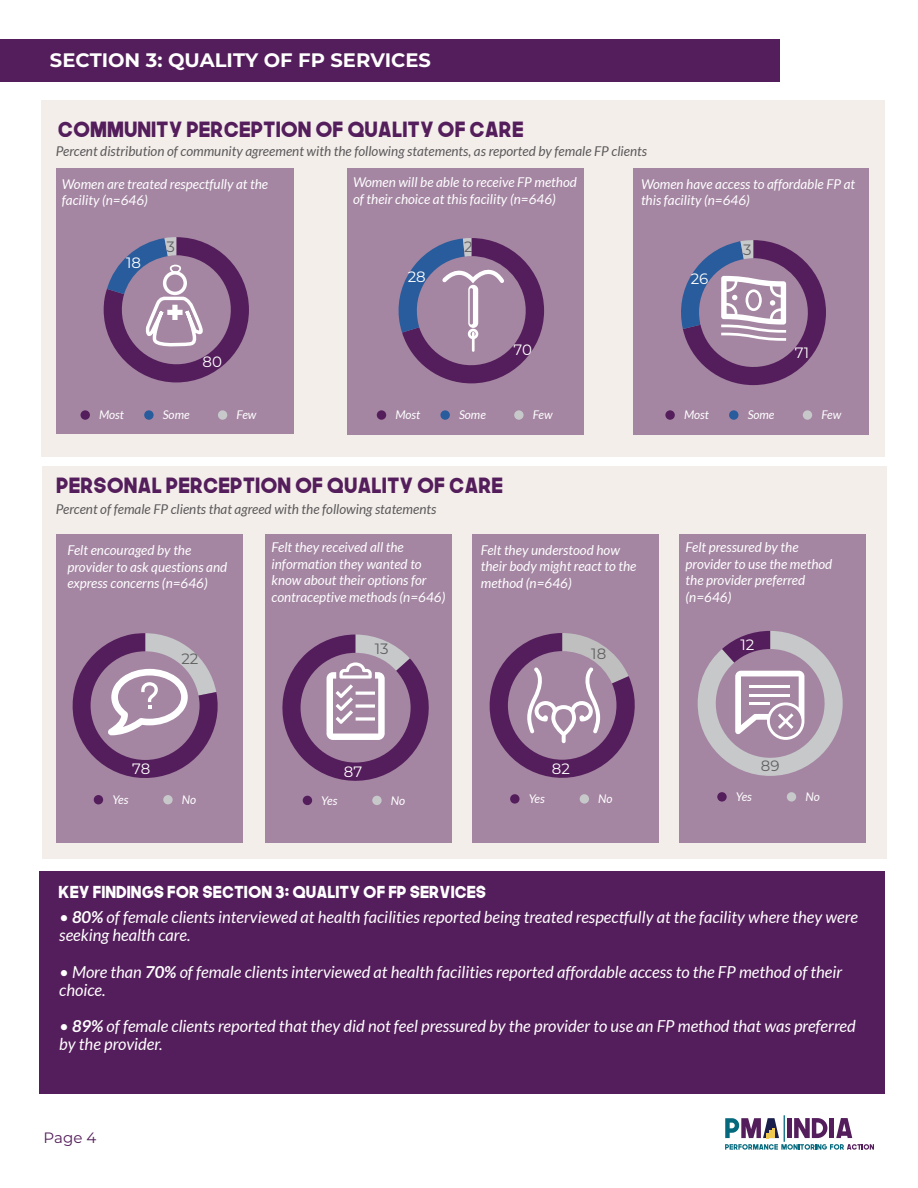
<style>
.page{position:relative;width:918px;height:1188px;background:#fff}
.page>*{position:absolute;margin:0;border:0;box-sizing:border-box;transform-origin:0 0}
.t1{font:21px "The Next Font";color:#541d5b}
.t2{font:700 19.5px "Montserrat";color:#fff}
.t3{font:italic 16.5px/18px "Lato";color:#fff}
.t4{font:16.5px "The Next Font";color:#fff}
.t5{font:15px "Montserrat";color:#fff}
.t6{font:15px "Montserrat";color:#606061}
.t7{font:15px "Montserrat";color:#541d5a}
.t8{font:italic 13.5px/16.5px "Lato";color:#fff}
.t9{font:italic 13.5px "Lato";color:#5a595b}
.t10{font:italic 12px "Lato";color:#fff}
.s1{font-weight:700}
</style>
<div class="page">
<div style="left:42px;top:466px;width:844px;height:393px;background:#f4eeea"></div>
<div style="left:56px;top:534px;width:187px;height:308px;background:#a485a2"></div>
<div style="left:41px;top:100px;width:844px;height:356px;background:#f4eeea"></div>
<div style="left:56px;top:169px;width:237px;height:265px;background:#a485a2"></div>
<div style="left:81px;top:410px;width:9px;height:10px;background:#541d5b;border-radius:50%"></div>
<div style="left:144px;top:410px;width:10px;height:10px;background:#285c9c;border-radius:50%"></div>
<div style="left:218px;top:410px;width:9px;height:10px;background:#c6c8ca;border-radius:50%"></div>
<div style="left:347px;top:169px;width:236px;height:266px;background:#a485a2"></div>
<div style="left:633px;top:169px;width:236px;height:266px;background:#a485a2"></div>
<div style="left:94px;top:795px;width:9px;height:9px;background:#541d5b;border-radius:50%"></div>
<div style="left:163px;top:795px;width:10px;height:9px;background:#c6c8ca;border-radius:50%"></div>
<div style="left:0;top:40px;width:780px;height:42px;background:#541d5b"></div>
<div style="left:377px;top:410px;width:9px;height:10px;background:#541d5b;border-radius:50%"></div>
<div style="left:440px;top:410px;width:10px;height:10px;background:#285c9c;border-radius:50%"></div>
<div style="left:514px;top:410px;width:10px;height:10px;background:#c6c8ca;border-radius:50%"></div>
<div style="left:665px;top:410px;width:10px;height:10px;background:#541d5b;border-radius:50%"></div>
<div style="left:729px;top:410px;width:9px;height:10px;background:#285c9c;border-radius:50%"></div>
<div style="left:803px;top:410px;width:9px;height:10px;background:#c6c8ca;border-radius:50%"></div>
<div style="left:265px;top:534px;width:187px;height:308px;background:#a485a2"></div>
<div style="left:303px;top:796px;width:9px;height:9px;background:#541d5b;border-radius:50%"></div>
<div style="left:372px;top:796px;width:10px;height:9px;background:#c6c8ca;border-radius:50%"></div>
<div style="left:472px;top:534px;width:187px;height:308px;background:#a485a2"></div>
<div style="left:510px;top:794px;width:10px;height:10px;background:#541d5b;border-radius:50%"></div>
<div style="left:580px;top:794px;width:9px;height:10px;background:#c6c8ca;border-radius:50%"></div>
<div style="left:680px;top:534px;width:186px;height:308px;background:#a485a2"></div>
<div style="left:717px;top:792px;width:10px;height:10px;background:#541d5b;border-radius:50%"></div>
<div style="left:787px;top:792px;width:9px;height:10px;background:#c6c8ca;border-radius:50%"></div>
<div style="left:40px;top:871px;width:845px;height:223px;background:#541d5b"></div>
<svg style="left:104px;top:168px;width:145px;height:214px"></svg>
<svg style="left:398px;top:238px;width:146px;height:145px"></svg>
<svg style="left:681px;top:240px;width:145px;height:145px"></svg>
<svg style="left:72px;top:633px;width:146px;height:145px"></svg>
<svg style="left:282px;top:635px;width:147px;height:146px"></svg>
<svg style="left:489px;top:633px;width:146px;height:145px"></svg>
<svg style="left:698px;top:631px;width:145px;height:145px"></svg>
<svg style="left:725px;top:1115px;width:149px;height:35px"></svg>
<h2 class="t2" style="left:50px;top:46px;width:383px">SECTION 3: QUALITY OF FP SERVICES</h2>
<h1 class="t1" style="left:58px;top:115px;width:467px">COMMUNITY PERCEPTION OF QUALITY OF CARE</h1>
<p class="t9" style="left:56px;top:143px;width:593px">Percent distribution of community agreement with the following statements, as reported by female FP clients</p>
<p class="t8" style="left:62px;top:176px;width:208px">Women are treated respectfully at the facility (n=646)</p>
<p class="t8" style="left:353px;top:175px;width:225px">Women will be able to receive FP method of their choice at this facility (n=646)</p>
<p class="t8" style="left:641px;top:176px;width:216px">Women have access to affordable FP at this facility (n=646)</p>
<p class="t5" style="left:126px;top:252px;width:16px">18</p>
<p class="t6" style="left:167px;top:237px;width:10px">3</p>
<p class="t5" style="left:203px;top:351px;width:21px">80</p>
<p class="t10" style="left:99px;top:408px;width:26px">Most</p>
<p class="t10" style="left:163px;top:408px;width:28px">Some</p>
<p class="t10" style="left:237px;top:408px;width:21px">Few</p>
<p class="t5" style="left:408px;top:267px;width:20px">28</p>
<p class="t6" style="left:464px;top:237px;width:10px">2</p>
<p class="t5" style="left:514px;top:339px;width:20px">70</p>
<p class="t5" style="left:691px;top:268px;width:19px">26</p>
<p class="t6" style="left:743px;top:240px;width:10px">3</p>
<p class="t5" style="left:795px;top:342px;width:16px">71</p>
<p class="t10" style="left:395px;top:408px;width:26px">Most</p>
<p class="t10" style="left:459px;top:408px;width:28px">Some</p>
<p class="t10" style="left:533px;top:408px;width:21px">Few</p>
<p class="t10" style="left:684px;top:408px;width:26px">Most</p>
<p class="t10" style="left:748px;top:408px;width:28px">Some</p>
<p class="t10" style="left:821px;top:408px;width:21px">Few</p>
<h1 class="t1" style="left:56px;top:471px;width:449px">PERSONAL PERCEPTION OF QUALITY OF CARE</h1>
<p class="t9" style="left:56px;top:501px;width:382px">Percent of female FP clients that agreed with the following statements</p>
<p class="t8" style="left:68px;top:543px;width:161px">Felt encouraged by the provider to ask questions and express concerns (n=646)</p>
<p class="t8" style="left:272px;top:540px;width:175px">Felt they received all the information they wanted to know about their options for contraceptive methods (n=646)</p>
<p class="t8" style="left:481px;top:542px;width:157px">Felt they understood how their body might react to the method (n=646)</p>
<p class="t8" style="left:686px;top:540px;width:148px">Felt pressured by the provider to use the method the provider preferred (n=646)</p>
<p class="t6" style="left:181px;top:649px;width:19px">22</p>
<p class="t6" style="left:375px;top:638px;width:15px">13</p>
<p class="t6" style="left:591px;top:643px;width:16px">18</p>
<p class="t5" style="left:740px;top:634px;width:15px">12</p>
<p class="t5" style="left:132px;top:759px;width:20px">78</p>
<p class="t5" style="left:344px;top:761px;width:20px">87</p>
<p class="t5" style="left:552px;top:759px;width:20px">82</p>
<p class="t6" style="left:761px;top:756px;width:20px">89</p>
<p class="t10" style="left:112px;top:793px;width:18px">Yes</p>
<p class="t10" style="left:182px;top:793px;width:16px">No</p>
<p class="t10" style="left:321px;top:794px;width:18px">Yes</p>
<p class="t10" style="left:391px;top:794px;width:16px">No</p>
<p class="t10" style="left:529px;top:792px;width:18px">Yes</p>
<p class="t10" style="left:598px;top:792px;width:16px">No</p>
<p class="t10" style="left:736px;top:790px;width:18px">Yes</p>
<p class="t10" style="left:805px;top:790px;width:16px">No</p>
<p class="t4" style="left:59px;top:881px;width:429px">KEY FINDINGS FOR SECTION 3: QUALITY OF FP SERVICES</p>
<p class="t3" style="left:59px;top:909px;width:800px">• <span class="s1">80%</span> of female clients interviewed at health facilities reported being treated respectfully at the facility where they were seeking health care.</p>
<p class="t3" style="left:59px;top:963px;width:785px">• More than <span class="s1">70%</span> of female clients interviewed at health facilities reported affordable access to the FP method of their choice.</p>
<p class="t3" style="left:59px;top:1017px;width:798px">• <span class="s1">89%</span> of female clients reported that they did not feel pressured by the provider to use an FP method that was preferred by the provider.</p>
<p class="t7" style="left:44px;top:1127px;width:54px">Page 4</p>
</div>
